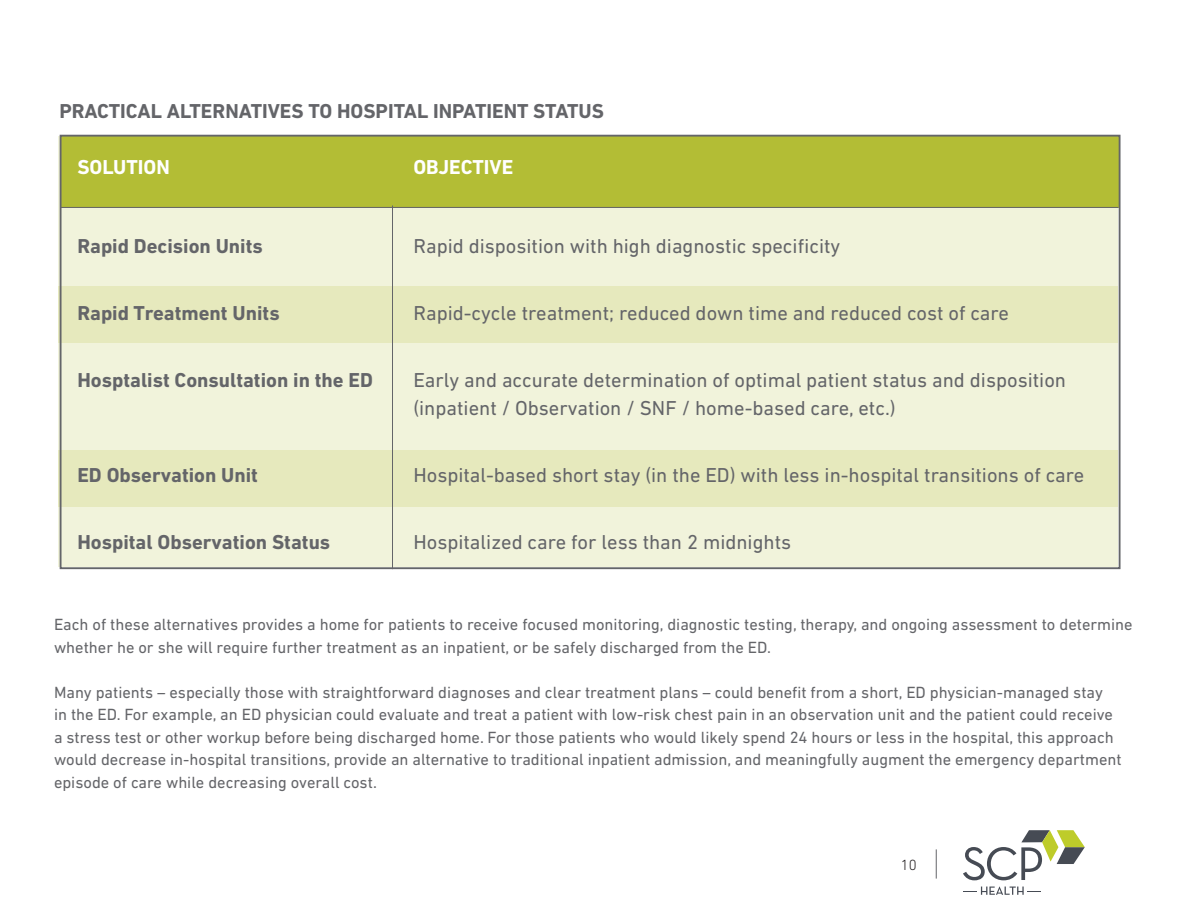
<style>
.page{position:relative;width:1188px;height:918px;background:#fff}
.page>*{position:absolute;margin:0;border:0;box-sizing:border-box;transform-origin:0 0}
.t1{font:20.55px/27.9px "DIN Next LT Pro";color:#646569}
.t2{font:700 20.55px "DIN Next LT Pro";color:#646569}
.t3{font:700 20.55px "DIN Next LT Pro";color:#fff}
.t4{font:16.5px/22.5px "DIN Next LT Pro";color:#646569}
.t5{font:300 15px "DIN Next LT Pro";color:#231f20}
</style>
<div class="page">
<hr style="left:936px;top:849px;width:1px;height:30px;background:#646569">
<div style="left:58px;top:136px;width:1060px;height:431px;background:#f1f3db"></div>
<div style="left:58px;top:287px;width:1060px;height:56px;background:#e6e9bd"></div>
<div style="left:58px;top:450px;width:1060px;height:56px;background:#e6e9bd"></div>
<div style="left:61px;top:136px;width:1057px;height:72px;background:#b3bd35"></div>
<hr style="left:392px;top:205px;width:1px;height:364px;background:#646569">
<hr style="left:61px;top:207px;width:1057px;height:1px;background:#646569">
<svg style="left:963px;top:830px;width:122px;height:50px"></svg>
<svg style="left:963px;top:886px;width:78px;height:9px"></svg>
<p class="t2" style="left:59px;top:99px;width:546px">PRACTICAL ALTERNATIVES TO HOSPITAL INPATIENT STATUS</p>
<p class="t3" style="left:77px;top:155px;width:94px">SOLUTION</p>
<p class="t3" style="left:413px;top:155px;width:101px">OBJECTIVE</p>
<p class="t2" style="left:77px;top:234px;width:187px">Rapid Decision Units</p>
<p class="t1" style="left:413px;top:232px;width:428px">Rapid disposition with high diagnostic specificity</p>
<p class="t2" style="left:77px;top:301px;width:204px">Rapid Treatment Units</p>
<p class="t1" style="left:413px;top:299px;width:597px">Rapid-cycle treatment; reduced down time and reduced cost of care</p>
<p class="t2" style="left:77px;top:368px;width:297px">Hosptalist Consultation in the ED</p>
<p class="t1" style="left:413px;top:366px;width:654px">Early and accurate determination of optimal patient status and disposition (inpatient / Observation / SNF / home-based care, etc.)</p>
<p class="t2" style="left:77px;top:463px;width:182px">ED Observation Unit</p>
<p class="t1" style="left:413px;top:461px;width:672px">Hospital-based short stay (in the ED) with less in-hospital transitions of care</p>
<p class="t2" style="left:77px;top:530px;width:254px">Hospital Observation Status</p>
<p class="t1" style="left:413px;top:528px;width:379px">Hospitalized care for less than 2 midnights</p>
<p class="t4" style="left:54px;top:613px;width:1080px">Each of these alternatives provides a home for patients to receive focused monitoring, diagnostic testing, therapy, and ongoing assessment to determine whether he or she will require further treatment as an inpatient, or be safely discharged from the ED.</p>
<p class="t4" style="left:54px;top:680px;width:1069px">Many patients – especially those with straightforward diagnoses and clear treatment plans – could benefit from a short, ED physician-managed stay<br>in the ED. For example, an ED physician could evaluate and treat a patient with low-risk chest pain in an observation unit and the patient could receive a stress test or other workup before being discharged home. For those patients who would likely spend 24 hours or less in the hospital, this approach would decrease in-hospital transitions, provide an alternative to traditional inpatient admission, and meaningfully augment the emergency department episode of care while decreasing overall cost.</p>
<p class="t5" style="left:901px;top:856px;width:17px">10</p>
</div>
